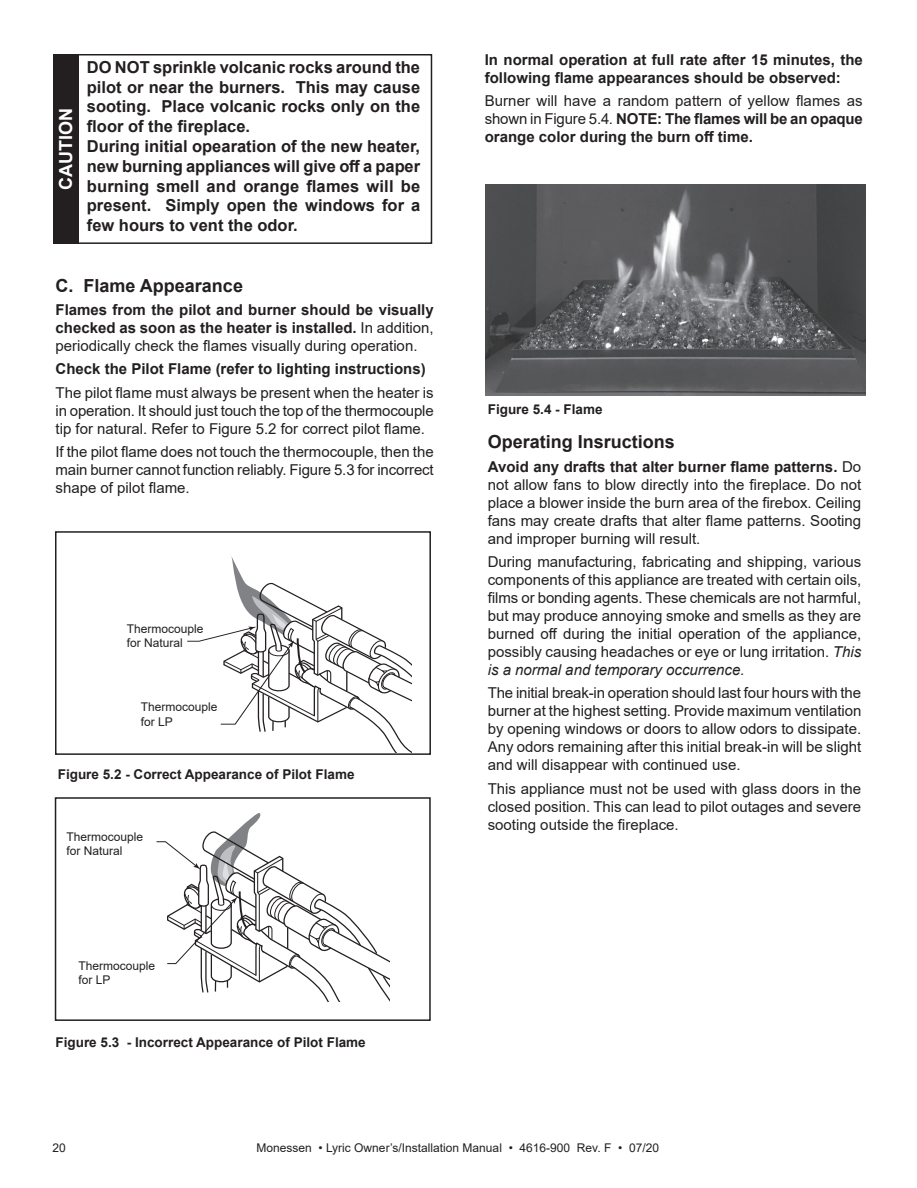
<style>
.page{position:relative;width:917px;height:1188px;background:#fff}
.page>*{position:absolute;margin:0;border:0;box-sizing:border-box;transform-origin:0 0}
.t1{font:700 18px "Arial";color:#231f20}
.t2{font:700 18px "Arial";color:#fff}
.t3{font:700 16.5px/19.8px "Arial";color:#231f20}
.t4{font:15px/18px "Arial";color:#231f20;text-align:justify}
.t5{font:700 15px/18px "Arial";color:#231f20;text-align:justify}
.t6{font:700 13.5px "Arial";color:#231f20}
.t7{font:12px/14.4px "Arial";color:#231f20}
.s1{font-weight:400}
.s2{font-style:italic}
.s3{font-weight:700}
</style>
<div class="page">
<div style="left:55px;top:531px;width:376px;height:224px;border:2px solid #231f20"></div>
<div style="left:55px;top:797px;width:375px;height:224px;border:2px solid #231f20"></div>
<svg style="left:186px;top:554px;width:225px;height:199px"></svg>
<svg style="left:156px;top:813px;width:234px;height:188px"></svg>
<div style="left:56px;top:54px;width:376px;height:190px;border:2px solid #231f20"></div>
<div style="left:53px;top:54px;width:25px;height:190px;background:#231f20"></div>
<img style="left:485px;top:184px;width:381px;height:211px">
<p class="t2" style="left:53px;top:190px;width:83px;rotate:-90deg">CAUTION</p>
<p class="t3" style="left:87px;top:57px;width:335px">DO NOT sprinkle volcanic rocks around the pilot or near the burners. This may cause sooting. Place volcanic rocks only on the floor of the fireplace.<br>During initial opearation of the new heater, new burning appliances will give off a paper burning smell and orange flames will be present. Simply open the windows for a few hours to vent the odor.</p>
<p class="t1" style="left:56px;top:273px;width:189px">C. Flame Appearance</p>
<p class="t5" style="left:56px;top:301px;width:380px">Flames from the pilot and burner should be visually checked as soon as the heater is installed. <span class="s1">In addition, periodically check the flames visually during operation.</span></p>
<p class="t5" style="left:56px;top:360px;width:372px">Check the Pilot Flame (refer to lighting instructions)</p>
<p class="t4" style="left:56px;top:383px;width:380px">The pilot flame must always be present when the heater is in operation. It should just touch the top of the thermocouple tip for natural. Refer to Figure 5.2 for correct pilot flame.</p>
<p class="t4" style="left:56px;top:443px;width:380px">If the pilot flame does not touch the thermocouple, then the main burner cannot function reliably. Figure 5.3 for incorrect shape of pilot flame.</p>
<p class="t7" style="left:127px;top:622px;width:78px">Thermocouple for Natural</p>
<p class="t7" style="left:141px;top:700px;width:78px">Thermocouple for LP</p>
<p class="t6" style="left:58px;top:765px;width:298px">Figure 5.2 - Correct Appearance of Pilot Flame</p>
<p class="t7" style="left:66px;top:829px;width:78px">Thermocouple for Natural</p>
<p class="t7" style="left:78px;top:958px;width:78px">Thermocouple for LP</p>
<p class="t6" style="left:56px;top:1033px;width:312px">Figure 5.3 - Incorrect Appearance of Pilot Flame</p>
<p class="t5" style="left:484px;top:51px;width:380px">In normal operation at full rate after 15 minutes, the following flame appearances should be observed:</p>
<p class="t4" style="left:484px;top:92px;width:379px">Burner will have a random pattern of yellow flames as shown in Figure 5.4<span class="s2">.</span> <span class="s3">NOTE: The flames will be an opaque orange color during the burn off time.</span></p>
<p class="t6" style="left:488px;top:400px;width:116px">Figure 5.4 - Flame</p>
<p class="t1" style="left:488px;top:429px;width:189px">Operating Insructions</p>
<p class="t4" style="left:488px;top:457px;width:375px"><span class="s3">Avoid any drafts that alter burner flame patterns.</span> Do not allow fans to blow directly into the fireplace. Do not place a blower inside the burn area of the firebox. Ceiling fans may create drafts that alter flame patterns. Sooting and improper burning will result.</p>
<p class="t4" style="left:488px;top:553px;width:375px">During manufacturing, fabricating and shipping, various components of this appliance are treated with certain oils, films or bonding agents. These chemicals are not harmful, but may produce annoying smoke and smells as they are burned off during the initial operation of the appliance, possibly causing headaches or eye or lung irritation. <span class="s2">This is a normal and temporary occurrence.</span></p>
<p class="t4" style="left:488px;top:684px;width:375px">The initial break-in operation should last four hours with the burner at the highest setting. Provide maximum ventilation by opening windows or doors to allow odors to dissipate.<br>Any odors remaining after this initial break-in will be slight and will disappear with continued use.</p>
<p class="t4" style="left:488px;top:780px;width:375px">This appliance must not be used with glass doors in the closed position. This can lead to pilot outages and severe sooting outside the fireplace.</p>
<p class="t7" style="left:52px;top:1140px;width:15px">20</p>
<p class="t7" style="left:256px;top:1140px;width:404px">Monessen • Lyric Owner’s/Installation Manual • 4616-900 Rev. F • 07/20</p>
</div>
